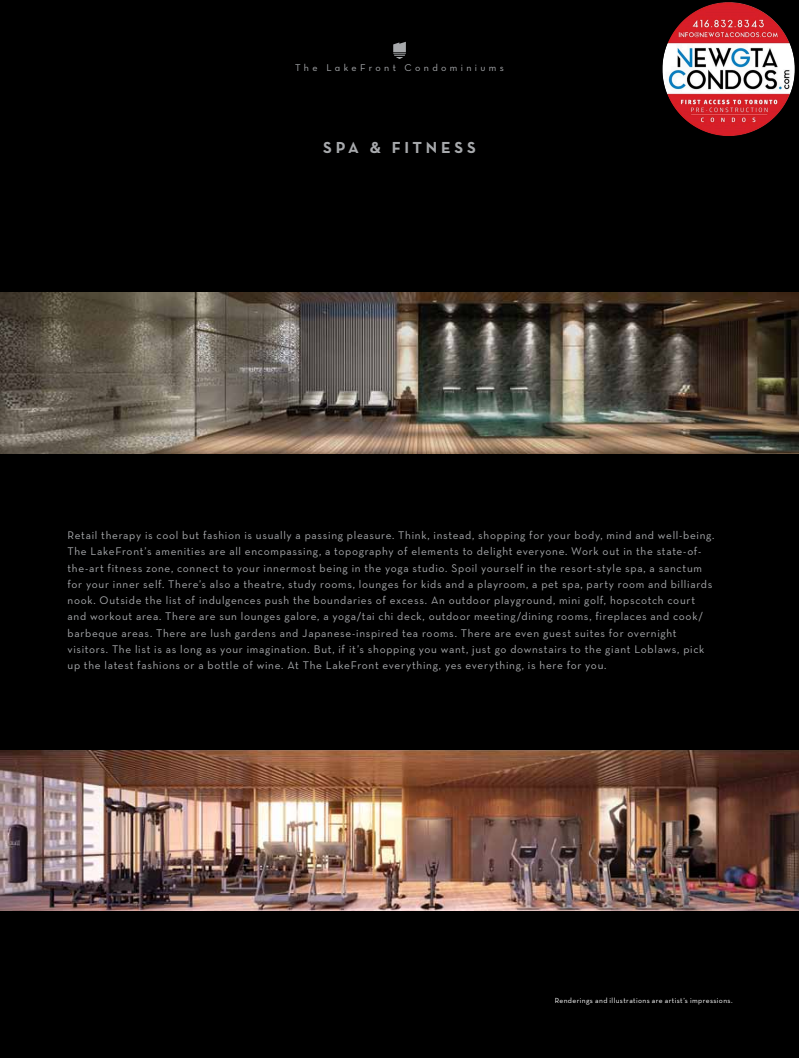
<style>
.page{position:relative;width:799px;height:1058px;background:#000}
.page>*{position:absolute;margin:0;border:0;box-sizing:border-box;transform-origin:0 0}
.t1{font:700 16.25px "Neutraface Text";letter-spacing:.23em;color:#a7a9ac}
.t2{font:11.25px/16.2px "Neutraface Text";letter-spacing:.06em;color:#a7a9ac}
.t3{font:10px "Neutra Text TFPS Book Alt";letter-spacing:.335em;color:#a7a9ac}
.t4{font:7.5px "Neutraface Text";letter-spacing:.05em;color:#fff}
.s1{font-family:"Neutraface 2 Text"}
</style>
<div class="page">
<svg style="left:393px;top:42px;width:13px;height:17px"></svg>
<img style="left:0;top:750px;width:799px;height:160px">
<img style="left:0;top:293px;width:799px;height:160px">
<img style="left:662px;top:2px;width:133px;height:134px">
<p class="t3" style="left:295px;top:62px;width:210px"><span class="s1">The</span> LakeFront Condominiums</p>
<h1 class="t1" style="left:323px;top:137px;width:154px">SPA &amp; FITNESS</h1>
<p class="t2" style="left:68px;top:527px;width:648px">Retail therapy is cool but fashion is usually a passing pleasure. Think, instead, shopping for your body, mind and well-being.<br>The LakeFront’s amenities are all encompassing, a topography of elements to delight everyone. Work out in the state-of&shy;the-art fitness zone, connect to your innermost being in the yoga studio. Spoil yourself in the resort-style spa, a sanctum for your inner self. There’s also a theatre, study rooms, lounges for kids and a playroom, a pet spa, party room and billiards nook. Outside the list of indulgences push the boundaries of excess. An outdoor playground, mini golf, hopscotch court and workout area. There are sun lounges galore, a yoga/tai chi deck, outdoor meeting/dining rooms, fireplaces and cook/ barbeque areas. There are lush gardens and Japanese-inspired tea rooms. There are even guest suites for overnight visitors. The list is as long as your imagination. But, if it’s shopping you want, just go downstairs to the giant Loblaws, pick up the latest fashions or a bottle of wine. At The LakeFront everything, yes everything, is here for you.</p>
<p class="t4" style="left:554px;top:995px;width:179px">Renderings and illustrations are artist’s impressions.</p>
</div>
